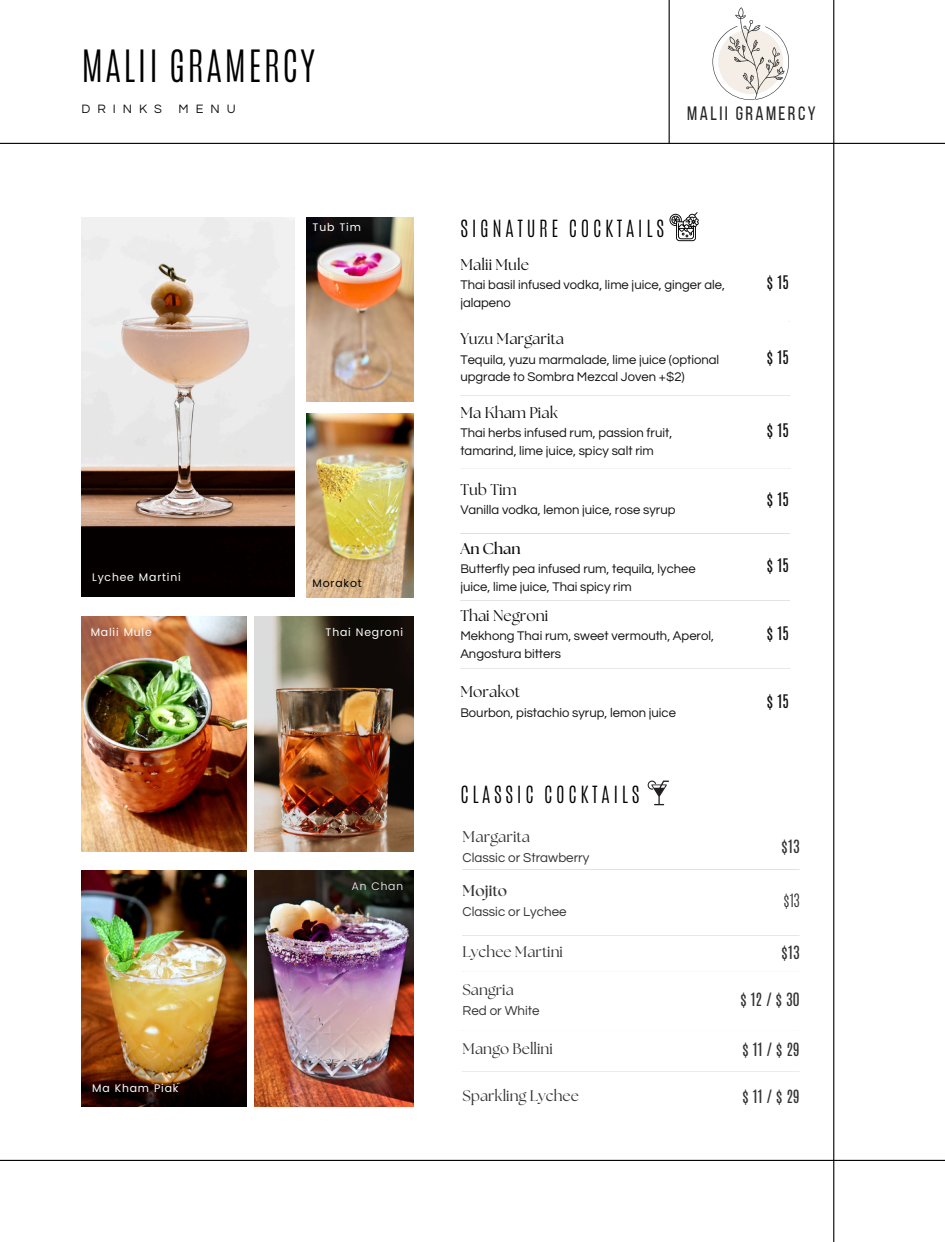
<style>
.page{position:relative;width:945px;height:1242px;background:#fff}
.page>*{position:absolute;margin:0;border:0;box-sizing:border-box;transform-origin:0 0}
.t1{font:300 37.2px "Antonio";letter-spacing:.065em;color:#000}
.t2{font:300 19.8px "Antonio";letter-spacing:.185em;color:#000}
.t3{font:19.35px "Bebas Neue";letter-spacing:.125em;color:#272626}
.t4{font:15.6px "The Seasons";color:#101010}
.t5{font:15.6px "Antonio";color:#101010}
.t6{font:15.6px "The Seasons";color:#343333}
.t7{font:700 15.6px "The Seasons";color:#101010}
.t8{font:700 15.6px "The Seasons";color:#343333}
.t9{font:15.3px "The Seasons";color:#343333}
.t10{font:15.3px "Antonio";color:#343333}
.t11{font:300 15.3px "Antonio";color:#343333}
.t12{font:13.35px "Questrial";color:#343333}
.t13{font:13.05px/17.4px "Questrial";color:#101010}
.t14{font:12.6px "Questrial";letter-spacing:.555em;color:#101010}
.t15{font:10.95px "Poppins";letter-spacing:.075em;color:#fff}
.t16{font:10.95px "Poppins";letter-spacing:.075em;color:#000}
.t17{font:300 10.95px "Poppins";letter-spacing:.075em;color:#fff}
</style>
<div class="page">
<img style="left:81px;top:218px;width:213px;height:378px">
<img style="left:306px;top:218px;width:107px;height:183px">
<img style="left:306px;top:414px;width:107px;height:183px">
<hr style="left:0;top:143px;width:945px;height:1px;background:#000">
<hr style="left:833px;top:0;width:1px;height:1242px;background:#000">
<hr style="left:669px;top:0;width:1px;height:143px;background:#000">
<hr style="left:0;top:1160px;width:945px;height:1px;background:#000">
<svg style="left:648px;top:781px;width:21px;height:24px"></svg>
<svg style="left:669px;top:212px;width:30px;height:29px"></svg>
<img style="left:81px;top:616px;width:166px;height:235px">
<img style="left:255px;top:616px;width:158px;height:235px">
<img style="left:81px;top:870px;width:166px;height:237px">
<img style="left:255px;top:870px;width:158px;height:237px">
<svg style="left:713px;top:7px;width:76px;height:93px"></svg>
<p class="t1" style="left:81px;top:40px;width:235px">MALII GRAMERCY</p>
<p class="t14" style="left:81px;top:103px;width:82px">DRINKS</p>
<p class="t14" style="left:179px;top:103px;width:59px">MENU</p>
<p class="t15" style="left:313px;top:221px;width:50px">Tub Tim</p>
<p class="t15" style="left:92px;top:571px;width:90px">Lychee Martini</p>
<p class="t15" style="left:91px;top:626px;width:63px">Malii Mule</p>
<p class="t15" style="left:92px;top:1082px;width:88px">Ma Kham Piak</p>
<p class="t16" style="left:313px;top:577px;width:51px">Morakot</p>
<p class="t15" style="left:326px;top:626px;width:79px">Thai Negroni</p>
<p class="t17" style="left:351px;top:879px;width:53px">An Chan</p>
<h3 class="t3" style="left:687px;top:105px;width:130px">MALII GRAMERCY</h3>
<p class="t2" style="left:460px;top:214px;width:205px">SIGNATURE COCKTAILS</p>
<p class="t4" style="left:460px;top:257px;width:70px">Malii Mule</p>
<p class="t13" style="left:460px;top:277px;width:266px">Thai basil infused vodka, lime juice, ginger ale, jalapeno</p>
<h1 class="t5" style="left:767px;top:272px;width:24px">$ 15</h1>
<h3 class="t4" style="left:460px;top:332px;width:105px">Yuzu Margarita</h3>
<p class="t13" style="left:460px;top:351px;width:260px">Tequila, yuzu marmalade, lime juice (optional upgrade to Sombra Mezcal Joven +$2)</p>
<p class="t5" style="left:767px;top:346px;width:24px">$ 15</p>
<p class="t4" style="left:460px;top:405px;width:99px">Ma Kham Piak</p>
<p class="t13" style="left:460px;top:425px;width:213px">Thai herbs infused rum, passion fruit, tamarind, lime juice, spicy salt rim</p>
<p class="t5" style="left:767px;top:420px;width:24px">$ 15</p>
<p class="t4" style="left:460px;top:482px;width:58px">Tub Tim</p>
<h2 class="t13" style="left:460px;top:502px;width:217px">Vanilla vodka, lemon juice, rose syrup</h2>
<p class="t5" style="left:767px;top:488px;width:24px">$ 15</p>
<p class="t7" style="left:460px;top:541px;width:62px">An Chan</p>
<p class="t13" style="left:460px;top:561px;width:237px">Butterfly pea infused rum, tequila, lychee juice, lime juice, Thai spicy rim</p>
<p class="t5" style="left:767px;top:555px;width:24px">$ 15</p>
<p class="t4" style="left:460px;top:608px;width:90px">Thai Negroni</p>
<p class="t13" style="left:460px;top:627px;width:255px">Mekhong Thai rum, sweet vermouth, Aperol,<br>Angostura bitters</p>
<p class="t5" style="left:767px;top:622px;width:24px">$ 15</p>
<p class="t4" style="left:460px;top:685px;width:61px">Morakot</p>
<p class="t13" style="left:460px;top:704px;width:217px">Bourbon, pistachio syrup, lemon juice</p>
<p class="t5" style="left:767px;top:690px;width:24px">$ 15</p>
<h2 class="t2" style="left:460px;top:781px;width:181px">CLASSIC COCKTAILS</h2>
<p class="t6" style="left:463px;top:830px;width:69px">Margarita</p>
<p class="t12" style="left:463px;top:851px;width:129px">Classic or Strawberry</p>
<p class="t8" style="left:463px;top:883px;width:46px">Mojito</p>
<p class="t12" style="left:463px;top:905px;width:106px">Classic or Lychee</p>
<p class="t10" style="left:782px;top:836px;width:20px">$13</p>
<p class="t11" style="left:784px;top:890px;width:18px">$13</p>
<p class="t9" style="left:463px;top:944px;width:102px">Lychee Martini</p>
<p class="t10" style="left:782px;top:941px;width:20px">$13</p>
<p class="t9" style="left:463px;top:983px;width:53px">Sangria</p>
<p class="t12" style="left:463px;top:1004px;width:79px">Red or White</p>
<p class="t10" style="left:740px;top:989px;width:61px">$12/$30</p>
<p class="t9" style="left:463px;top:1042px;width:92px">Mango Bellini</p>
<p class="t10" style="left:743px;top:1039px;width:59px">$11/$29</p>
<p class="t9" style="left:463px;top:1089px;width:118px">Sparkling Lychee</p>
<p class="t10" style="left:743px;top:1086px;width:59px">$11/$29</p>
</div>
